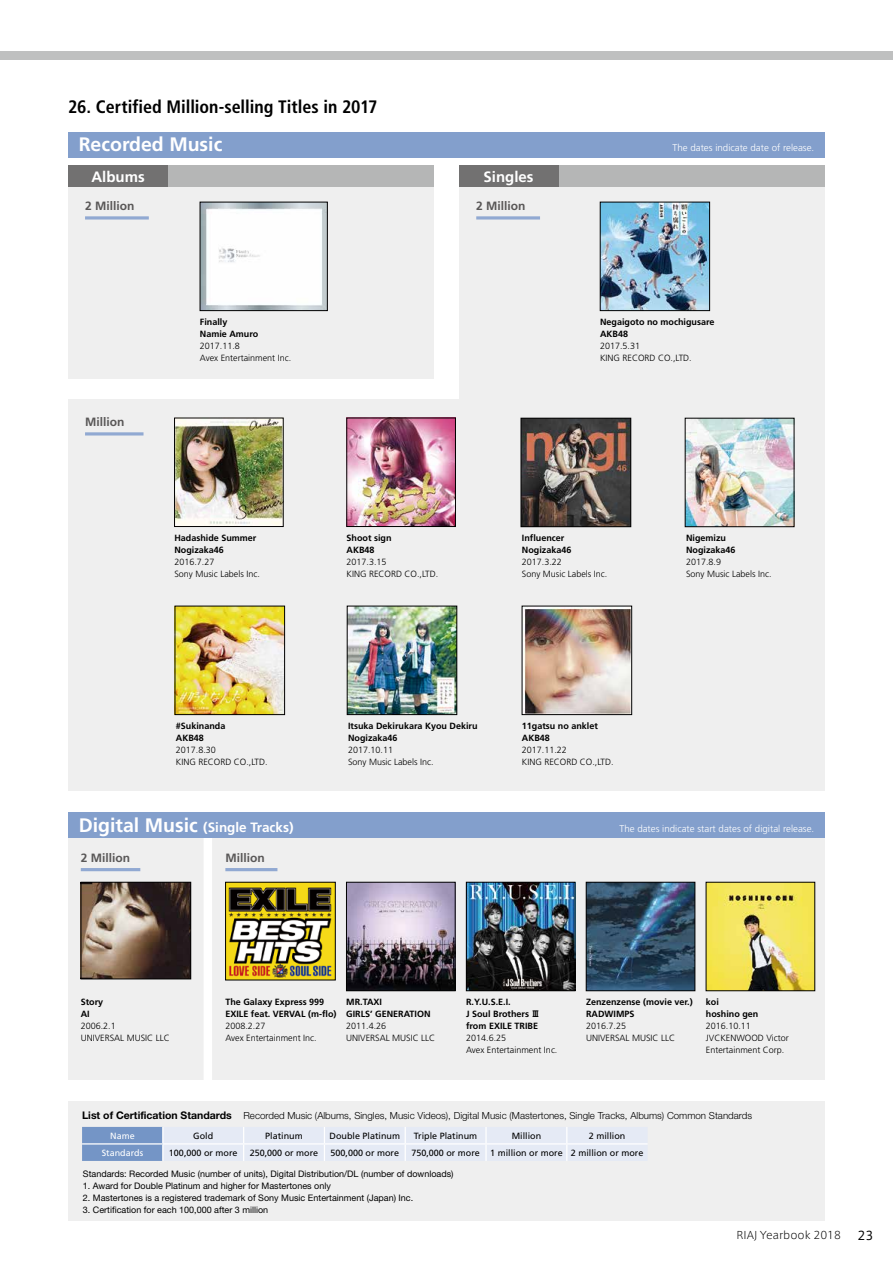
<style>
.page{position:relative;width:893px;height:1263px;background:#fff}
.page>*{position:absolute;margin:0;border:0;box-sizing:border-box;transform-origin:0 0}
.t1{font:700 19.5px "Frutiger";color:#fff}
.t2{font:700 condensed 18px "Frutiger";letter-spacing:-.005em;color:#000}
.t3{font:700 15px "Frutiger";color:#fff}
.t4{font:700 13.5px "Frutiger";color:#fff}
.t5{font:300 12.75px "UD Shin Go Pr 6";color:#fff}
.t6{font:700 12px "Frutiger";color:#595757}
.t7{font:12px "Axis Latin Pro";color:#000}
.t8{font:300 10.5px "Axis Latin Pro";color:#000}
.t9{font:300 9.75px "Helvetica Neue";color:#000}
.t10{font:300 9.75px "Frutiger";color:#fff}
.t11{font:300 9px/12px "Frutiger";color:#000}
.t12{font:700 9px/12px "Frutiger";color:#000}
.t13{font:9px "Helvetica Neue";color:#000}
.t14{font:9px "Frutiger";color:#000}
.t15{font:9px "Frutiger";color:#fff}
.s1{font-size:19.5px}
.s2{font-family:"UD Shin Go Pr 6 De";font-size:8.25px}
.s3{font-weight:700;font-size:10.5px}
</style>
<div class="page">
<div style="left:68px;top:1101px;width:757px;height:119px;background:#efefef"></div>
<svg style="left:82px;top:1127px;width:565px;height:34px"></svg>
<div style="left:68px;top:166px;width:366px;height:212px;background:#efefef"></div>
<div style="left:459px;top:166px;width:366px;height:242px;background:#efefef"></div>
<div style="left:68px;top:838px;width:757px;height:242px;background:#efefef"></div>
<div style="left:68px;top:400px;width:757px;height:391px;background:#efefef"></div>
<div style="left:167px;top:166px;width:267px;height:21px;background:#b5b6b6"></div>
<div style="left:558px;top:166px;width:267px;height:21px;background:#b5b6b6"></div>
<div style="left:68px;top:166px;width:99px;height:21px;background:#727171"></div>
<div style="left:459px;top:166px;width:99px;height:21px;background:#727171"></div>
<img style="left:202px;top:204px;width:124px;height:105px">
<div style="left:200px;top:202px;width:128px;height:109px;border:1px solid #000"></div>
<img style="left:602px;top:204px;width:106px;height:105px">
<div style="left:600px;top:202px;width:110px;height:109px;border:1px solid #000"></div>
<svg style="left:85px;top:216px;width:64px;height:4px"></svg>
<svg style="left:476px;top:216px;width:64px;height:4px"></svg>
<hr style="left:81px;top:868px;width:59px;height:3px;background:#91a9d2">
<hr style="left:225px;top:868px;width:52px;height:3px;background:#91a9d2">
<hr style="left:85px;top:432px;width:59px;height:3px;background:#91a9d2">
<div style="left:204px;top:838px;width:8px;height:246px;background:#fff"></div>
<div style="left:0;top:51px;width:893px;height:9px;background:#bfc0c0"></div>
<div style="left:68px;top:132px;width:757px;height:25px;background:#839fcc"></div>
<div style="left:68px;top:812px;width:757px;height:26px;background:#839fcc"></div>
<img style="left:523px;top:420px;width:106px;height:105px">
<div style="left:521px;top:418px;width:110px;height:109px;border:1px solid #000"></div>
<img style="left:687px;top:420px;width:105px;height:105px">
<img style="left:349px;top:608px;width:106px;height:105px">
<div style="left:347px;top:606px;width:110px;height:109px;border:1px solid #000"></div>
<img style="left:524px;top:608px;width:106px;height:105px">
<div style="left:522px;top:606px;width:110px;height:109px;border:1px solid #000"></div>
<img style="left:177px;top:608px;width:106px;height:105px">
<div style="left:175px;top:606px;width:110px;height:109px;border:1px solid #000"></div>
<img style="left:227px;top:884px;width:106px;height:94px">
<img style="left:83px;top:884px;width:106px;height:93px">
<div style="left:81px;top:882px;width:110px;height:97px;border:1px solid #000"></div>
<img style="left:588px;top:884px;width:105px;height:105px">
<div style="left:586px;top:882px;width:109px;height:109px;border:1px solid #000"></div>
<img style="left:708px;top:884px;width:105px;height:105px">
<img style="left:468px;top:884px;width:105px;height:105px">
<div style="left:466px;top:882px;width:109px;height:109px;border:1px solid #000"></div>
<img style="left:348px;top:884px;width:105px;height:105px">
<div style="left:346px;top:882px;width:109px;height:109px;border:1px solid #000"></div>
<img style="left:349px;top:420px;width:105px;height:105px">
<div style="left:347px;top:418px;width:109px;height:109px;border:1px solid #000"></div>
<img style="left:176px;top:420px;width:105px;height:105px">
<div style="left:174px;top:418px;width:109px;height:109px;border:1px solid #000"></div>
<h2 class="t2" style="left:68px;top:96px;width:311px">26. Certified Million-selling Titles in 2017</h2>
<h1 class="t1" style="left:79px;top:133px;width:145px">Recorded Music</h1>
<p class="t10" style="left:672px;top:142px;width:143px">The dates indicate date of release.</p>
<h3 class="t3" style="left:91px;top:168px;width:55px">Albums</h3>
<h3 class="t3" style="left:483px;top:168px;width:52px">Singles</h3>
<h3 class="t6" style="left:85px;top:199px;width:51px">2 Million</h3>
<h3 class="t6" style="left:476px;top:199px;width:51px">2 Million</h3>
<h3 class="t6" style="left:85px;top:415px;width:41px">Million</h3>
<p class="t12" style="left:200px;top:316px;width:60px">Finally<br>Namie Amuro</p>
<p class="t11" style="left:200px;top:340px;width:93px">2017.11.8<br>Avex Entertainment Inc.</p>
<p class="t12" style="left:600px;top:316px;width:116px">Negaigoto no mochigusare<br>AKB48</p>
<p class="t11" style="left:600px;top:340px;width:93px">2017.5.31<br>KING RECORD CO.,LTD.</p>
<p class="t12" style="left:174px;top:532px;width:84px">Hadashide Summer<br>Nogizaka46</p>
<p class="t11" style="left:174px;top:556px;width:87px">2016.7.27<br>Sony Music Labels Inc.</p>
<p class="t12" style="left:176px;top:720px;width:51px">#Sukinanda<br>AKB48</p>
<p class="t11" style="left:176px;top:744px;width:93px">2017.8.30<br>KING RECORD CO.,LTD.</p>
<p class="t12" style="left:347px;top:532px;width:47px">Shoot sign<br>AKB48</p>
<p class="t11" style="left:347px;top:556px;width:93px">2017.3.15<br>KING RECORD CO.,LTD.</p>
<p class="t12" style="left:522px;top:532px;width:51px">Influencer<br>Nogizaka46</p>
<p class="t11" style="left:522px;top:556px;width:87px">2017.3.22<br>Sony Music Labels Inc.</p>
<p class="t12" style="left:348px;top:720px;width:131px">Itsuka Dekirukara Kyou Dekiru<br>Nogizaka46</p>
<p class="t11" style="left:348px;top:744px;width:87px">2017.10.11<br>Sony Music Labels Inc.</p>
<p class="t12" style="left:522px;top:720px;width:78px">11gatsu no anklet<br>AKB48</p>
<p class="t11" style="left:522px;top:744px;width:93px">2017.11.22<br>KING RECORD CO.,LTD.</p>
<p class="t12" style="left:686px;top:532px;width:51px">Nigemizu<br>Nogizaka46</p>
<p class="t11" style="left:686px;top:556px;width:87px">2017.8.9<br>Sony Music Labels Inc.</p>
<h3 class="t4" style="left:79px;top:819px;width:216px"><span class="s1">Digital Music</span> (Single Tracks)</h3>
<p class="t10" style="left:619px;top:823px;width:196px">The dates indicate start dates of digital release.</p>
<h3 class="t5" style="left:191px;top:815px;width:129px">（シングルトラック）</h3>
<h3 class="t6" style="left:81px;top:851px;width:51px">2 Million</h3>
<h3 class="t6" style="left:225px;top:851px;width:41px">Million</h3>
<p class="t12" style="left:81px;top:996px;width:24px">Story<br>AI</p>
<p class="t11" style="left:81px;top:1020px;width:91px">2006.2.1<br>UNIVERSAL MUSIC LLC</p>
<p class="t12" style="left:225px;top:996px;width:113px">The Galaxy Express 999<br>EXILE feat. VERVAL (m-flo)</p>
<p class="t11" style="left:225px;top:1020px;width:93px">2008.2.27<br>Avex Entertainment Inc.</p>
<p class="t12" style="left:346px;top:996px;width:86px">MR.TAXI<br>GIRLS’ GENERATION</p>
<p class="t11" style="left:346px;top:1020px;width:91px">2011.4.26<br>UNIVERSAL MUSIC LLC</p>
<p class="t12" style="left:466px;top:996px;width:75px">R.Y.U.S.E.I.<br>J Soul Brothers <span class="s2">Ⅲ </span>from EXILE TRIBE</p>
<p class="t11" style="left:466px;top:1032px;width:93px">2014.6.25<br>Avex Entertainment Inc.</p>
<p class="t12" style="left:586px;top:996px;width:108px">Zenzenzense (movie ver.)<br>RADWIMPS</p>
<p class="t11" style="left:586px;top:1020px;width:91px">2016.7.25<br>UNIVERSAL MUSIC LLC</p>
<p class="t12" style="left:706px;top:996px;width:54px">koi<br>hoshino gen</p>
<p class="t11" style="left:706px;top:1020px;width:85px">2016.10.11<br>JVCKENWOOD Victor<br>Entertainment Corp.</p>
<p class="t9" style="left:82px;top:1109px;width:671px"><span class="s3">List of Certification Standards</span> Recorded Music (Albums, Singles, Music Videos), Digital Music (Mastertones, Single Tracks, Albums) Common Standards</p>
<p class="t15" style="left:110px;top:1130px;width:26px">Name</p>
<p class="t14" style="left:193px;top:1130px;width:21px">Gold</p>
<p class="t14" style="left:265px;top:1130px;width:39px">Platinum</p>
<p class="t14" style="left:330px;top:1130px;width:72px">Double Platinum</p>
<p class="t14" style="left:414px;top:1130px;width:65px">Triple Platinum</p>
<p class="t14" style="left:512px;top:1130px;width:31px">Million</p>
<p class="t14" style="left:589px;top:1130px;width:38px">2 million</p>
<p class="t15" style="left:102px;top:1147px;width:43px">Standards</p>
<p class="t14" style="left:169px;top:1147px;width:70px">100,000 or more</p>
<p class="t14" style="left:250px;top:1147px;width:70px">250,000 or more</p>
<p class="t14" style="left:331px;top:1147px;width:70px">500,000 or more</p>
<p class="t14" style="left:411px;top:1147px;width:234px">750,000 or more 1 million or more 2 million or more</p>
<p class="t13" style="left:83px;top:1168px;width:372px">Standards: Recorded Music (number of units), Digital Distribution/DL (number of downloads)</p>
<p class="t13" style="left:83px;top:1180px;width:250px">1. Award for Double Platinum and higher for Mastertones only</p>
<p class="t13" style="left:83px;top:1192px;width:332px">2. Mastertones is a registered trademark of Sony Music Entertainment (Japan) Inc.</p>
<p class="t13" style="left:83px;top:1204px;width:187px">3. Certification for each 100,000 after 3 million</p>
<p class="t8" style="left:736px;top:1229px;width:106px">RIAJ Yearbook 2018</p>
<h3 class="t7" style="left:857px;top:1228px;width:18px">23</h3>
</div>
